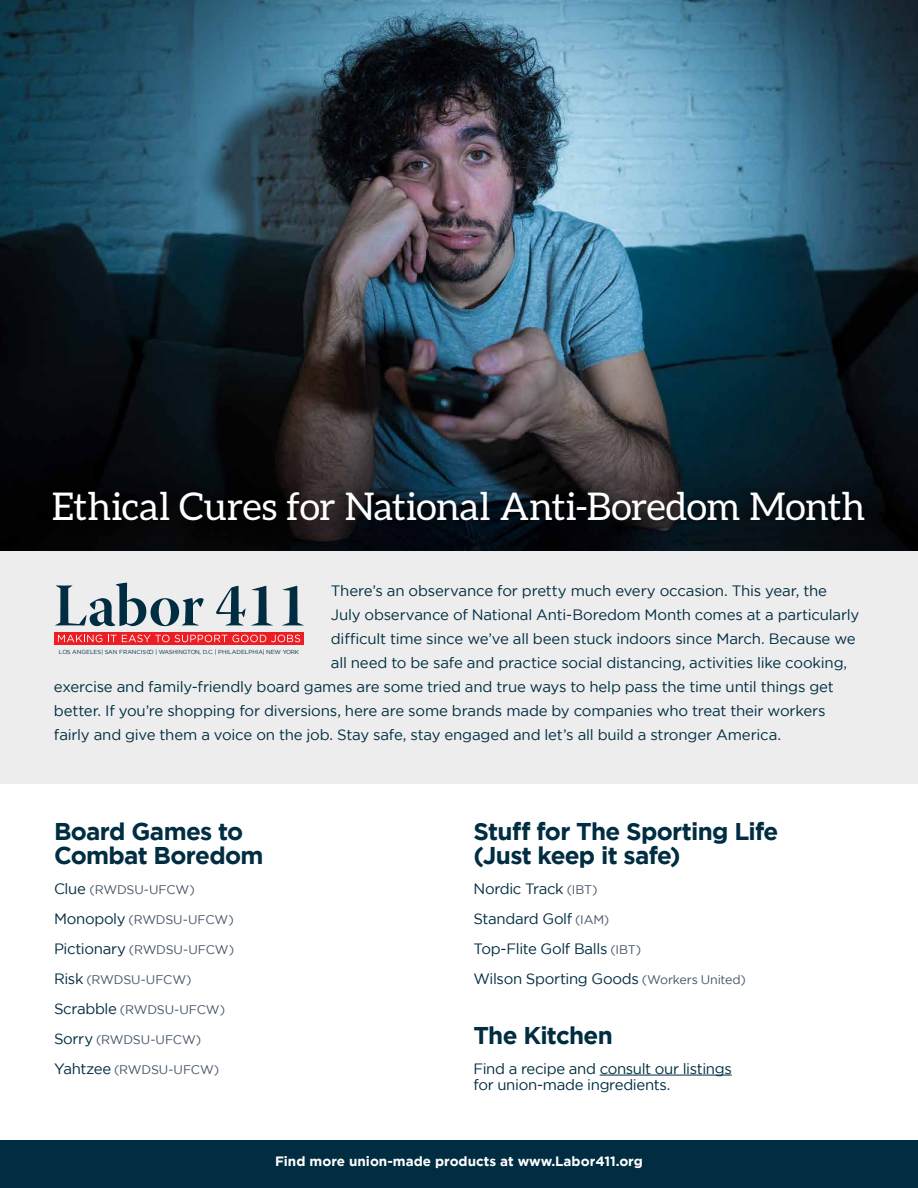
<style>
.page{position:relative;width:918px;height:1188px;background:#fff}
.page>*{position:absolute;margin:0;border:0;box-sizing:border-box;transform-origin:0 0}
.t1{font:38.25px "Aleo";letter-spacing:-.015em;color:#fff}
.t2{font:700 24.3px/24px "Gotham";letter-spacing:-.03em;color:#002d41}
.t3{font:15px/30px "Gotham";letter-spacing:-.015em;color:#002d41}
.t4{font:700 13.5px "Gotham";color:#fff}
.t5{font:12.45px "Gotham";letter-spacing:-.015em;color:#465466}
.t6{font:5.85px "Gotham";color:#002d41}
.s1{font-size:15px;color:#002d41}
.s2{font-size:12.45px;color:#465466}
</style>
<div class="page">
<img style="left:0;top:0;width:918px;height:551px">
<div style="left:0;top:551px;width:918px;height:233px;background:#ededee"></div>
<svg style="left:55px;top:583px;width:149px;height:43px"></svg>
<svg style="left:216px;top:586px;width:57px;height:40px"></svg>
<svg style="left:282px;top:586px;width:22px;height:40px"></svg>
<svg style="left:54px;top:632px;width:250px;height:13px;background:#ed2128"></svg>
<svg style="left:58px;top:635px;width:44px;height:7px"></svg>
<svg style="left:108px;top:635px;width:192px;height:7px"></svg>
<div style="left:0;top:1140px;width:918px;height:48px;background:#002d41"></div>
<hr style="left:600px;top:1075px;width:132px;height:1px;background:#002d41">
<div style="left:38px;top:483px;width:832px;height:51px;background:#000;opacity:.3"></div>
<h1 class="t1" style="left:52px;top:485px;width:815px">Ethical Cures for National Anti-Boredom Month</h1>
<p class="t3" style="left:331px;top:575px;width:498px">There’s an observance for pretty much every occasion. This year, the</p>
<p class="t3" style="left:331px;top:599px;width:530px">July observance of National Anti-Boredom Month comes at a particularly</p>
<p class="t3" style="left:331px;top:623px;width:526px">difficult time since we’ve all been stuck indoors since March. Because we</p>
<p class="t3" style="left:331px;top:647px;width:518px">all need to be safe and practice social distancing, activities like cooking,</p>
<p class="t3" style="left:54px;top:671px;width:781px">exercise and family-friendly board games are some tried and true ways to help pass the time until things get</p>
<p class="t3" style="left:54px;top:695px;width:773px">better. If you’re shopping for diversions, here are some brands made by companies who treat their workers</p>
<p class="t3" style="left:54px;top:719px;width:729px">fairly and give them a voice on the job. Stay safe, stay engaged and let’s all build a stronger America.</p>
<p class="t6" style="left:59px;top:648px;width:242px">LOS ANGELES | SAN FRANCISCO | WASHINGTON, D.C. | PHILADELPHIA| NEW YORK</p>
<h2 class="t2" style="left:54px;top:819px;width:211px">Board Games to<br>Combat Boredom</h2>
<p class="t5" style="left:54px;top:882px;width:142px"><span class="s1">Clue</span> (RWDSU-UFCW)</p>
<p class="t5" style="left:54px;top:912px;width:181px"><span class="s1">Monopoly</span> (RWDSU-UFCW)</p>
<p class="t5" style="left:54px;top:942px;width:182px"><span class="s1">Pictionary</span> (RWDSU-UFCW)</p>
<p class="t5" style="left:54px;top:972px;width:139px"><span class="s1">Risk</span> (RWDSU-UFCW)</p>
<p class="t5" style="left:54px;top:1002px;width:173px"><span class="s1">Scrabble</span> (RWDSU-UFCW)</p>
<p class="t5" style="left:54px;top:1032px;width:149px"><span class="s1">Sorry</span> (RWDSU-UFCW)</p>
<p class="t5" style="left:54px;top:1062px;width:167px"><span class="s1">Yahtzee</span> (RWDSU-UFCW)</p>
<h2 class="t2" style="left:473px;top:819px;width:306px">Stuff for The Sporting Life (Just keep it safe)</h2>
<p class="t3" style="left:473px;top:873px;width:274px">Nordic Track <span class="s2">(IBT)<br></span>Standard Golf <span class="s2">(IAM)<br></span>Top-Flite Golf Balls <span class="s2">(IBT)<br></span>Wilson Sporting Goods <span class="s2">(Workers United)</span></p>
<h2 class="t2" style="left:473px;top:1023px;width:141px">The Kitchen</h2>
<p class="t3" style="left:473px;top:1060px;width:260px;line-height:16.5px">Find a recipe and consult our listings for union-made ingredients.</p>
<p class="t4" style="left:275px;top:1152px;width:369px">Find more union-made products at www.Labor411.org</p>
</div>
